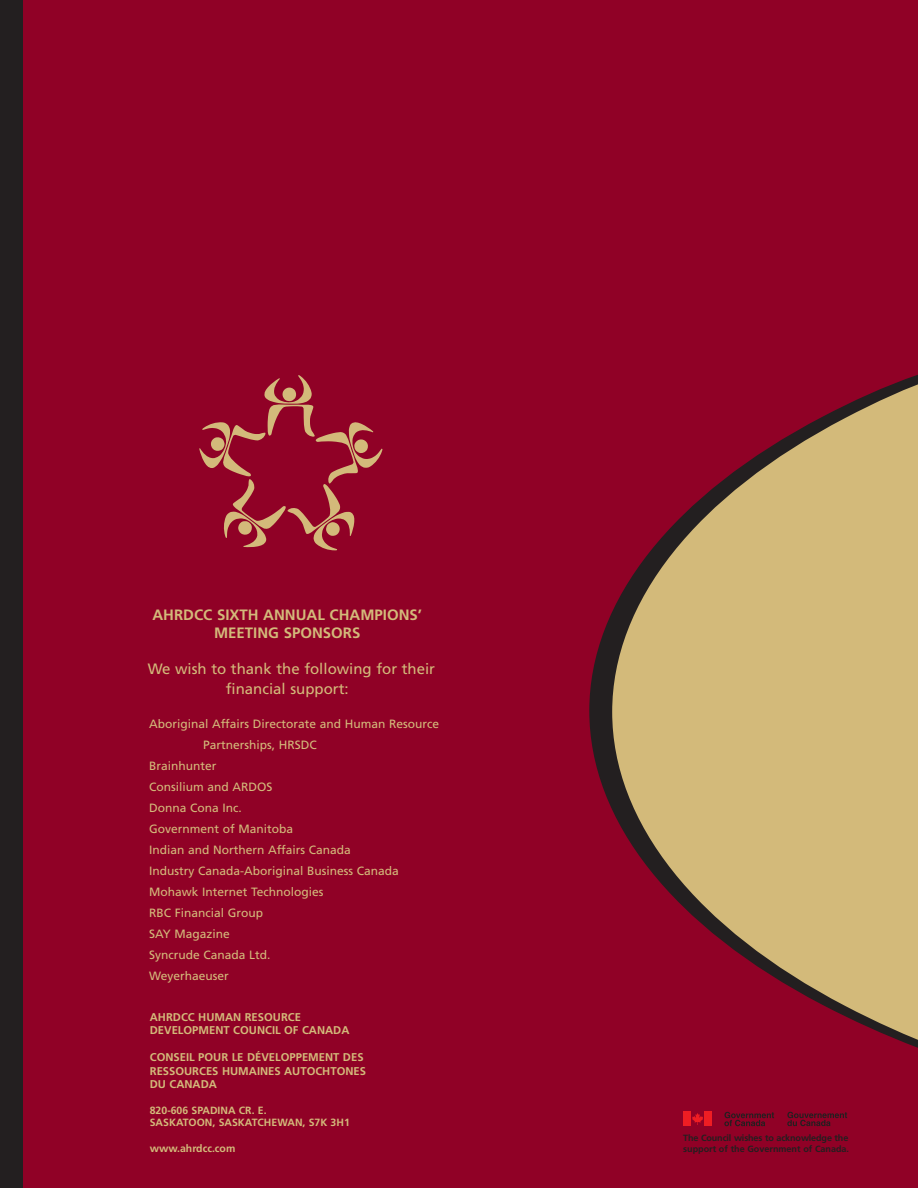
<style>
.page{position:relative;width:918px;height:1188px;background:#fff}
.page>*{position:absolute;margin:0;border:0;box-sizing:border-box;transform-origin:0 0}
.t1{font:15px/19.8px "Frutiger";color:#d3ba7a;text-align:center}
.t2{font:700 15px/18px "Frutiger";color:#d3ba7a;text-align:center}
.t3{font:12px "Frutiger";color:#d3ba7a}
.t4{font:700 11.25px/13.5px "Frutiger";color:#d3ba7a}
.t5{font:700 10.5px/12.6px "Frutiger";color:#d3ba7a}
.t6{font:700 9px/10.8px "Frutiger";letter-spacing:-.01em;color:#231f20}
</style>
<div class="page">
<div style="left:2px;top:0;width:916px;height:1188px;background:#900126"></div>
<svg style="left:199px;top:375px;width:183px;height:175px"></svg>
<div style="left:0;top:0;width:23px;height:1188px;background:#231f20"></div>
<svg style="left:589px;top:375px;width:329px;height:434px"></svg>
<svg style="left:612px;top:376px;width:306px;height:672px;fill:#d3ba7a"></svg>
<div style="left:683px;top:1112px;width:7px;height:14px;background:#ee1d23"></div>
<div style="left:705px;top:1112px;width:7px;height:14px;background:#ee1d23"></div>
<svg style="left:692px;top:1113px;width:11px;height:12px"></svg>
<svg style="left:724px;top:1112px;width:50px;height:14px"></svg>
<svg style="left:787px;top:1112px;width:60px;height:14px"></svg>
<p class="t2" style="left:152px;top:607px;width:271px">AHRDCC SIXTH ANNUAL CHAMPIONS’<br>MEETING SPONSORS</p>
<p class="t1" style="left:148px;top:660px;width:289px">We wish to thank the following for their financial support:</p>
<p class="t3" style="left:149px;top:719px;width:292px">Aboriginal Affairs Directorate and Human Resource</p>
<p class="t3" style="left:203px;top:740px;width:115px">Partnerships, HRSDC</p>
<p class="t3" style="left:149px;top:761px;width:69px">Brainhunter</p>
<p class="t3" style="left:149px;top:782px;width:125px">Consilium and ARDOS</p>
<p class="t3" style="left:149px;top:803px;width:94px">Donna Cona Inc.</p>
<p class="t3" style="left:149px;top:824px;width:145px">Government of Manitoba</p>
<p class="t3" style="left:149px;top:845px;width:203px">Indian and Northern Affairs Canada</p>
<p class="t3" style="left:149px;top:866px;width:251px">Industry Canada-Aboriginal Business Canada</p>
<p class="t3" style="left:149px;top:887px;width:176px">Mohawk Internet Technologies</p>
<p class="t3" style="left:149px;top:908px;width:115px">RBC Financial Group</p>
<p class="t3" style="left:149px;top:929px;width:82px">SAY Magazine</p>
<p class="t3" style="left:149px;top:950px;width:123px">Syncrude Canada Ltd.</p>
<p class="t3" style="left:149px;top:971px;width:81px">Weyerhaeuser</p>
<p class="t4" style="left:150px;top:1011px;width:201px">AHRDCC HUMAN RESOURCE<br>DEVELOPMENT COUNCIL OF CANADA</p>
<p class="t4" style="left:150px;top:1051px;width:218px">CONSEIL POUR LE DÉVELOPPEMENT DES<br>RESSOURCES HUMAINES AUTOCHTONES<br>DU CANADA</p>
<p class="t5" style="left:150px;top:1105px;width:202px">820-606 SPADINA CR. E.<br>SASKATOON, SASKATCHEWAN, S7K 3H1</p>
<p class="t5" style="left:150px;top:1142px;width:87px">www.ahrdcc.com</p>
<p class="t6" style="left:683px;top:1133px;width:167px">The Council wishes to acknowledge the support of the Government of Canada.</p>
</div>
